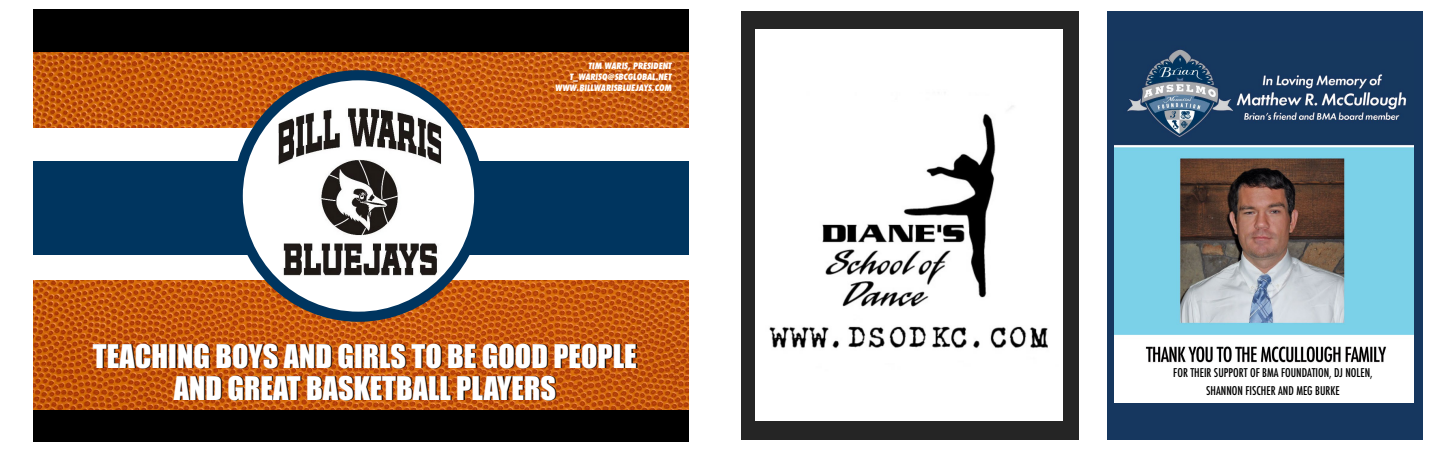
<style>
.page{position:relative;width:1440px;height:450px;background:#fff}
.page>*{position:absolute;margin:0;border:0;box-sizing:border-box;transform-origin:0 0}
.t1{font:29.88px/32px "Impact";color:#fff;text-align:center}
.t2{font:500 condensed 11.75px/18.1px "Futura";color:#000;text-align:center}
.t3{font:italic 800 9.62px/10.6px "Futura PT Cond";color:#fff;text-align:right}
</style>
<div class="page">
<div style="left:1400px;top:11px;width:23px;height:429px;background:#16375f"></div>
<div style="left:741px;top:11px;width:338px;height:429px;background:#252525"></div>
<img style="left:33px;top:52px;width:656px;height:359px">
<div style="left:33px;top:128px;width:656px;height:152px;background:#fff"></div>
<div style="left:33px;top:161px;width:656px;height:94px;background:#00355f"></div>
<div style="left:33px;top:9px;width:656px;height:43px;background:#000"></div>
<div style="left:33px;top:411px;width:656px;height:31px;background:#000"></div>
<svg style="left:238px;top:75px;width:241px;height:242px"></svg>
<img style="left:279px;top:107px;width:162px;height:170px">
<div style="left:233px;top:70px;width:251px;height:252px;border:10px solid #00355f;border-radius:50%"></div>
<img style="left:756px;top:30px;width:306px;height:391px">
<div style="left:1107px;top:11px;width:307px;height:429px;background:#16375f"></div>
<img style="left:1115px;top:49px;width:299px;height:354px">
<div style="left:1132px;top:368px;width:282px;height:34px;background:#fff"></div>
<p class="t3" style="left:555px;top:61px;width:118px">TIM WARIS, PRESIDENT<br>T_WARISQ@SBCGLOBAL.NET<br>WWW.BILLWARISBLUEJAYS.COM</p>
<h1 class="t1" style="left:93px;top:339px;width:545px">TEACHING BOYS AND GIRLS TO BE GOOD PEOPLE<br>AND GREAT BASKETBALL PLAYERS</h1>
<p class="t2" style="left:1173px;top:364px;width:201px">FOR THEIR SUPPORT OF BMA FOUNDATION, DJ NOLEN,<br>SHANNON FISCHER AND MEG BURKE</p>
</div>
